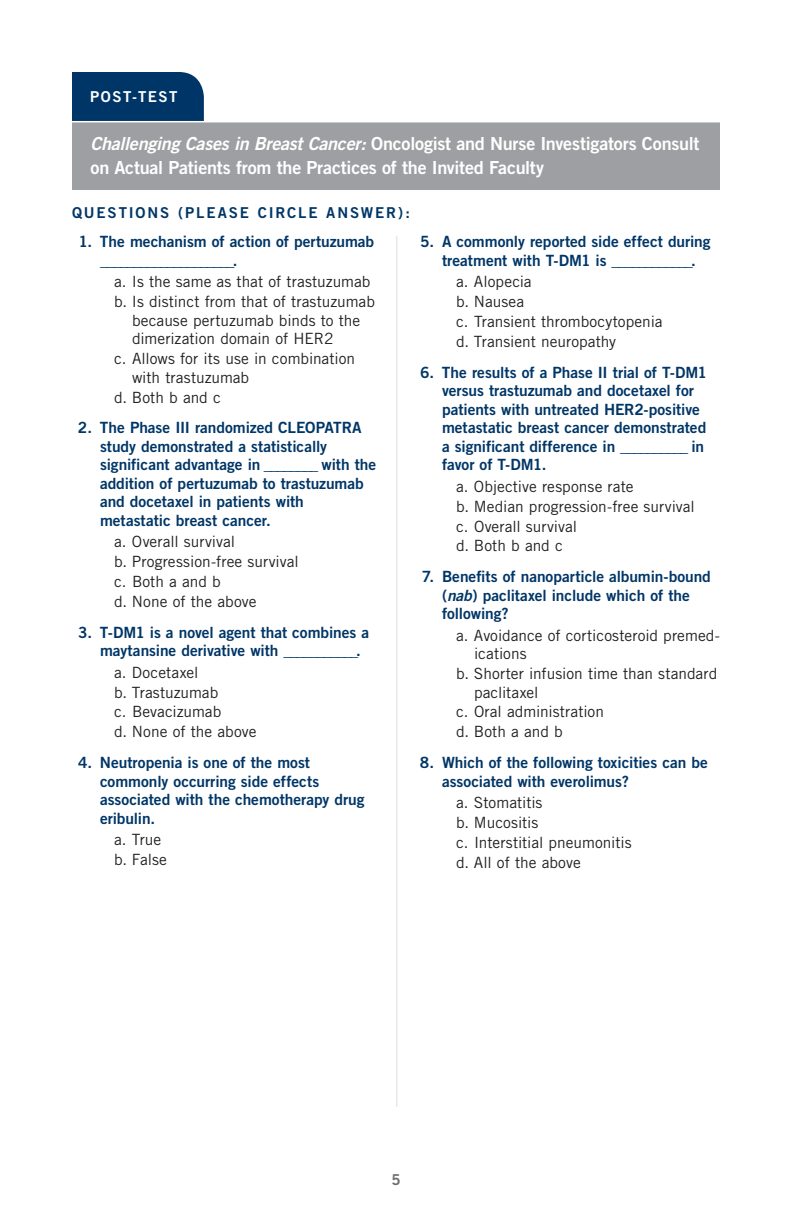
<style>
.page{position:relative;width:792px;height:1224px;background:#fff}
.page>*{position:absolute;margin:0;border:0;box-sizing:border-box;transform-origin:0 0}
.t1{font:18px/24px "Trade Gothic LT Std Bd 2";letter-spacing:-.015em;color:#fff}
.t2{font:15.6px/18.4px "Trade Gothic LT Std Bd 2";letter-spacing:-.005em;color:#003667}
.t3{font:15.6px/20px "Trade Gothic LT Std";color:#231f20}
.t4{font:15px "Trade Gothic LT Std Bd 2";letter-spacing:.12em;color:#003667}
.t5{font:15px "Trade Gothic LT Std Bd 2";letter-spacing:.1em;color:#fff}
.t6{font:15px "Trade Gothic LT Std Bd 2";color:#6c6d70}
.s1{font-family:"Trade Gothic LT Std Bd 2 Obl"}
</style>
<div class="page">
<hr style="left:396px;top:236px;width:1px;height:871px;background:#dcdddf">
<div style="left:72px;top:72px;width:132px;height:49px;background:#003667"></div>
<div style="left:72px;top:122px;width:648px;height:68px;background:#9d9fa2"></div>
<p class="t5" style="left:90px;top:87px;width:89px">POST-TEST</p>
<p class="t1" style="left:91px;top:132px;width:610px"><span class="s1">Challenging Cases in Breast Cancer:</span> Oncologist and Nurse Investigators Consult on Actual Patients from the Practices of the Invited Faculty</p>
<p class="t4" style="left:72px;top:203px;width:339px">QUESTIONS (PLEASE CIRCLE ANSWER):</p>
<p class="t2" style="left:100px;top:232px;width:276px;text-indent:-22px">1. The mechanism of action of pertuzumab ____________________.</p>
<p class="t3" style="left:114px;top:271px;width:258px">a. Is the same as that of trastuzumab</p>
<p class="t3" style="left:114px;top:291px;width:262px">b. Is distinct from that of trastuzumab</p>
<p class="t3" style="left:132px;top:310px;width:230px">because pertuzumab binds to the</p>
<p class="t3" style="left:132px;top:328px;width:203px">dimerization domain of HER2</p>
<p class="t3" style="left:114px;top:348px;width:243px">c. Allows for its use in combination</p>
<p class="t3" style="left:132px;top:367px;width:119px">with trastuzumab</p>
<p class="t3" style="left:114px;top:387px;width:108px">d. Both b and c</p>
<p class="t2" style="left:100px;top:418px;width:278px;text-indent:-22px">2. The Phase III randomized CLEOPATRA study demonstrated a statistically significant advantage in ________ with the addition of pertuzumab to trastuzumab and docetaxel in patients with metastatic breast cancer.</p>
<p class="t3" style="left:114px;top:531px;width:186px">a. Overall survival<br>b. Progression-free survival c. Both a and b<br>d. None of the above</p>
<p class="t2" style="left:100px;top:623px;width:271px;text-indent:-22px">3. T-DM1 is a novel agent that combines a maytansine derivative with ___________.</p>
<p class="t3" style="left:114px;top:662px;width:144px">a. Docetaxel<br>b. Trastuzumab<br>c. Bevacizumab<br>d. None of the above</p>
<p class="t2" style="left:100px;top:753px;width:266px;text-indent:-22px">4. Neutropenia is one of the most commonly occurring side effects associated with the chemotherapy drug eribulin.</p>
<p class="t3" style="left:114px;top:829px;width:55px">a. True b. False</p>
<p class="t2" style="left:420px;top:232px;width:292px;text-align:center">5. A commonly reported side effect during treatment with T-DM1 is ____________.</p>
<p class="t3" style="left:456px;top:271px;width:208px">a. Alopecia<br>b. Nausea<br>c. Transient thrombocytopenia d. Transient neuropathy</p>
<p class="t2" style="left:442px;top:363px;width:267px;text-indent:-22px">6. The results of a Phase II trial of T-DM1 versus trastuzumab and docetaxel for patients with untreated HER2-positive metastatic breast cancer demonstrated a significant difference in __________ in favor of T-DM1.</p>
<p class="t3" style="left:456px;top:476px;width:240px">a. Objective response rate<br>b. Median progression-free survival c. Overall survival<br>d. Both b and c</p>
<p class="t2" style="left:442px;top:567px;width:270px;text-indent:-20px">7. Benefits of nanoparticle albumin-bound (<span class="s1">nab</span>) paclitaxel include which of the following?</p>
<p class="t3" style="left:456px;top:625px;width:266px">a. Avoidance of corticosteroid premed-</p>
<p class="t3" style="left:474px;top:643px;width:54px">ications</p>
<p class="t3" style="left:456px;top:663px;width:263px">b. Shorter infusion time than standard</p>
<p class="t3" style="left:474px;top:682px;width:66px">paclitaxel</p>
<p class="t3" style="left:456px;top:702px;width:150px">c. Oral administration</p>
<p class="t3" style="left:456px;top:722px;width:108px">d. Both a and b</p>
<p class="t2" style="left:442px;top:753px;width:268px;text-indent:-22px">8. Which of the following toxicities can be associated with everolimus?</p>
<p class="t3" style="left:456px;top:792px;width:177px">a. Stomatitis<br>b. Mucositis<br>c. Interstitial pneumonitis d. All of the above</p>
<p class="t6" style="left:391px;top:1170px;width:11px">5</p>
</div>
